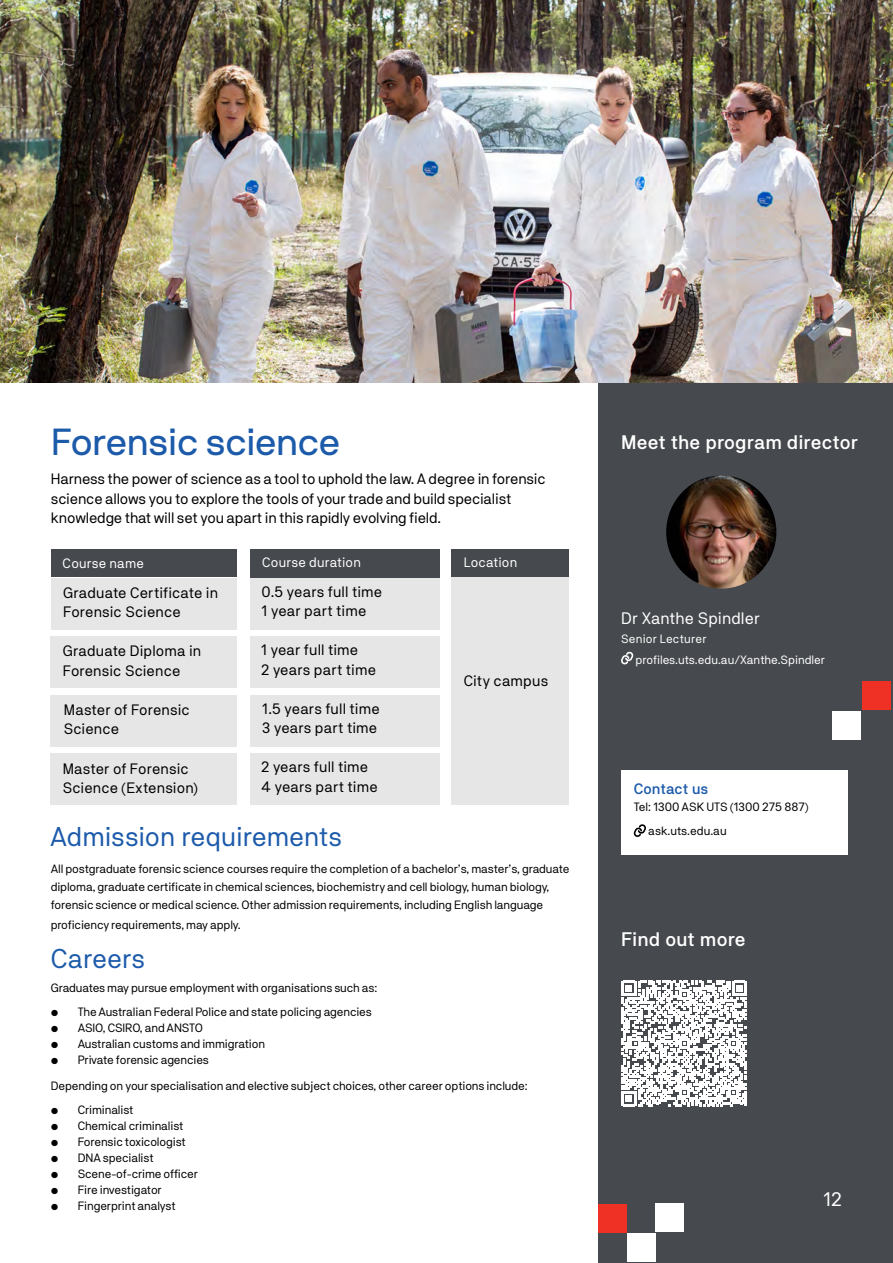
<style>
.page{position:relative;width:893px;height:1263px;background:#fff}
.page>*{position:absolute;margin:0;border:0;box-sizing:border-box;transform-origin:0 0}
.t1{font:37.5px "NB International Pro";letter-spacing:-.005em;color:#1c5aaa}
.t2{font:27px "NB Akademie Std";letter-spacing:-.005em;color:#1c5aaa}
.t3{font:500 19.5px "NB Akademie Std";letter-spacing:.005em;color:#fff}
.t4{font:19.5px "NB Akademie Std";color:#fff}
.t5{font:16.5px "NB Akademie Std";letter-spacing:.005em;color:#fff}
.t6{font:15px/19.5px "NB Akademie Std";color:#000}
.t7{font:500 15px "NB Akademie Std";color:#1c5aaa}
.t8{font:13.5px "NB Akademie Std";letter-spacing:.015em;color:#fff}
.t9{font:12px/18px "NB Akademie Std";letter-spacing:-.01em;color:#000}
.t10{font:12px/21px "NB Akademie Std";color:#fff}
</style>
<div class="page">
<div style="left:51px;top:578px;width:186px;height:51px;background:#e5e6e5"></div>
<div style="left:598px;top:383px;width:295px;height:880px;background:#46494d"></div>
<img style="left:0;top:0;width:893px;height:383px">
<div style="left:51px;top:550px;width:186px;height:27px;background:#46494d"></div>
<div style="left:250px;top:578px;width:189px;height:51px;background:#e5e6e5"></div>
<div style="left:250px;top:550px;width:189px;height:28px;background:#46494d"></div>
<svg style="left:621px;top:652px;width:13px;height:12px"></svg>
<div style="left:621px;top:770px;width:227px;height:84px;background:#fff"></div>
<svg style="left:633px;top:825px;width:13px;height:11px"></svg>
<img style="left:666px;top:475px;width:110px;height:114px">
<div style="left:862px;top:681px;width:29px;height:29px;background:#ee3124"></div>
<div style="left:832px;top:711px;width:29px;height:28px;background:#fff"></div>
<div style="left:598px;top:1204px;width:29px;height:29px;background:#ee3124"></div>
<div style="left:627px;top:1233px;width:29px;height:29px;background:#fff"></div>
<div style="left:656px;top:1203px;width:28px;height:29px;background:#fff"></div>
<div style="left:51px;top:636px;width:186px;height:52px;background:#e5e6e5"></div>
<div style="left:250px;top:636px;width:189px;height:52px;background:#e5e6e5"></div>
<div style="left:50px;top:695px;width:187px;height:51px;background:#e5e6e5"></div>
<div style="left:250px;top:695px;width:189px;height:51px;background:#e5e6e5"></div>
<div style="left:51px;top:754px;width:186px;height:51px;background:#e5e6e5"></div>
<div style="left:250px;top:754px;width:189px;height:51px;background:#e5e6e5"></div>
<div style="left:452px;top:578px;width:117px;height:227px;background:#e5e6e5"></div>
<div style="left:452px;top:550px;width:117px;height:27px;background:#46494d"></div>
<svg style="left:622px;top:981px;width:125px;height:125px"></svg>
<h1 class="t1" style="left:51px;top:420px;width:290px">Forensic science</h1>
<p class="t6" style="left:51px;top:469px;width:496px">Harness the power of science as a tool to uphold the law. A degree in forensic science allows you to explore the tools of your trade and build specialist knowledge that will set you apart in this rapidly evolving field.</p>
<p class="t8" style="left:63px;top:556px;width:83px">Course name</p>
<p class="t6" style="left:63px;top:583px;width:157px">Graduate Certificate in<br>Forensic Science</p>
<p class="t8" style="left:262px;top:554px;width:100px">Course duration</p>
<p class="t6" style="left:262px;top:581px;width:122px">0.5 years full time<br>1 year part time</p>
<p class="t8" style="left:464px;top:554px;width:55px">Location</p>
<p class="t6" style="left:63px;top:641px;width:140px">Graduate Diploma in<br>Forensic Science</p>
<p class="t6" style="left:261px;top:640px;width:116px">1 year full time<br>2 years part time</p>
<p class="t6" style="left:64px;top:700px;width:128px">Master of Forensic<br>Science</p>
<p class="t6" style="left:262px;top:698px;width:119px">1.5 years full time<br>3 years part time</p>
<p class="t6" style="left:63px;top:758px;width:136px">Master of Forensic<br>Science (Extension)</p>
<p class="t6" style="left:261px;top:757px;width:118px">2 years full time<br>4 years part time</p>
<h2 class="t2" style="left:50px;top:821px;width:293px">Admission requirements</h2>
<p class="t9" style="left:51px;top:860px;width:520px">All postgraduate forensic science courses require the completion of a bachelor’s, master’s, graduate diploma, graduate certificate in chemical sciences, biochemistry and cell biology, human biology, forensic science or medical science. Other admission requirements, including English language</p>
<p class="t9" style="left:51px;top:915px;width:191px">proficiency requirements, may apply.</p>
<h2 class="t2" style="left:51px;top:942px;width:96px">Careers</h2>
<p class="t9" style="left:51px;top:979px;width:328px">Graduates may pursue employment with organisations such as:</p>
<p class="t9" style="left:51px;top:1002px;width:323px">• The Australian Federal Police and state policing agencies</p>
<p class="t9" style="left:51px;top:1018px;width:154px">• ASIO, CSIRO, and ANSTO</p>
<p class="t9" style="left:51px;top:1034px;width:216px">• Australian customs and immigration</p>
<p class="t9" style="left:51px;top:1050px;width:160px">• Private forensic agencies</p>
<p class="t9" style="left:51px;top:1077px;width:479px">Depending on your specialisation and elective subject choices, other career options include:</p>
<p class="t9" style="left:51px;top:1100px;width:84px">• Criminalist</p>
<p class="t9" style="left:51px;top:1116px;width:134px">• Chemical criminalist</p>
<p class="t9" style="left:51px;top:1132px;width:137px">• Forensic toxicologist</p>
<p class="t9" style="left:51px;top:1148px;width:104px">• DNA specialist</p>
<p class="t9" style="left:51px;top:1164px;width:149px">• Scene-of-crime officer</p>
<p class="t9" style="left:51px;top:1180px;width:113px">• Fire investigator</p>
<p class="t9" style="left:51px;top:1196px;width:126px">• Fingerprint analyst</p>
<p class="t6" style="left:464px;top:671px;width:86px">City campus</p>
<h3 class="t3" style="left:621px;top:431px;width:238px">Meet the program director</h3>
<h3 class="t5" style="left:621px;top:608px;width:140px">Dr Xanthe Spindler</h3>
<p class="t10" style="left:635px;top:629px;width:191px;text-indent:-14px">Senior Lecturer profiles.uts.edu.au/Xanthe.Spindler</p>
<p class="t7" style="left:634px;top:781px;width:76px">Contact us</p>
<p class="t9" style="left:648px;top:794px;width:162px;line-height:24.8px;text-indent:-14px">Tel: 1300 ASK UTS (1300 275 887) ask.uts.edu.au</p>
<h3 class="t3" style="left:621px;top:928px;width:126px">Find out more</h3>
<h3 class="t4" style="left:824px;top:1188px;width:20px">12</h3>
</div>
